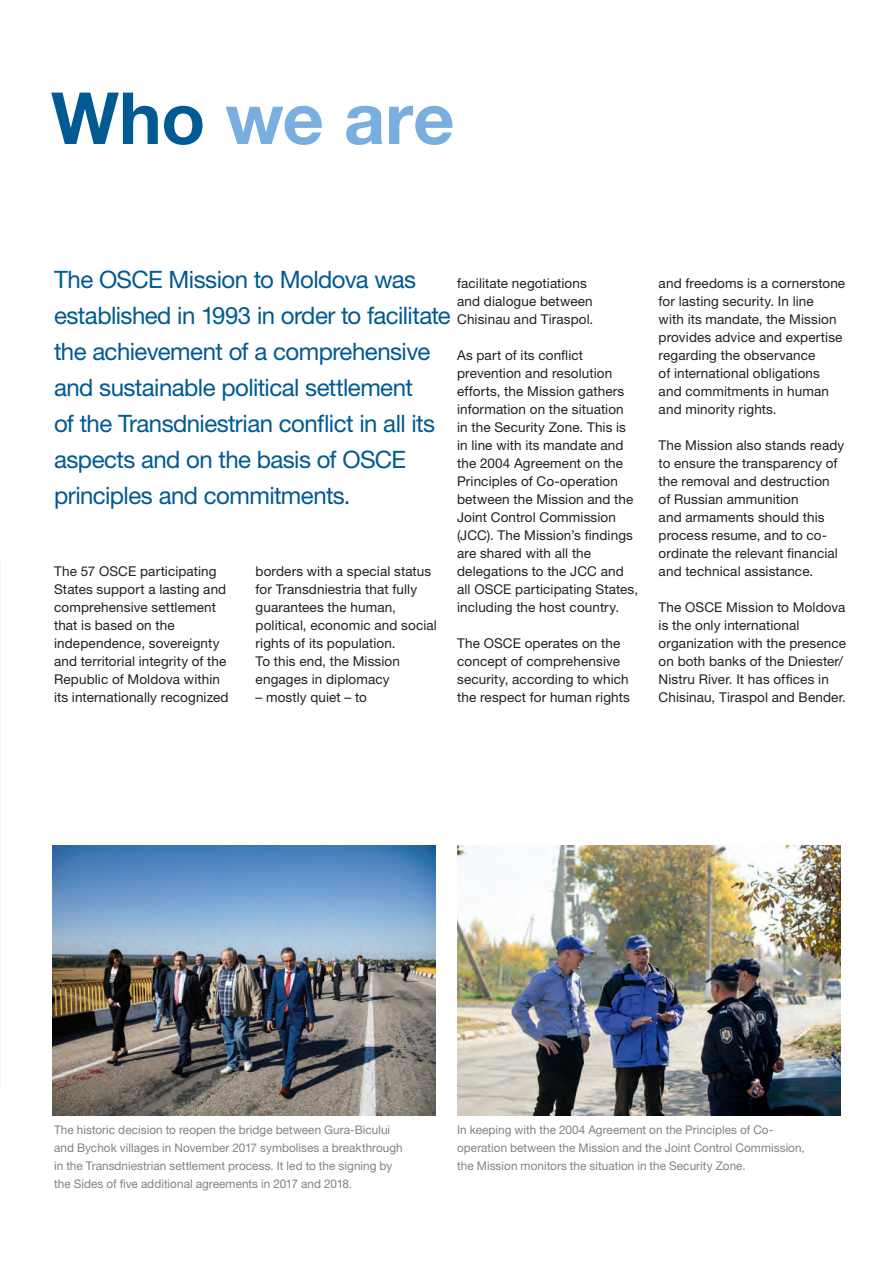
<style>
.page{position:relative;width:893px;height:1263px;background:#fff}
.page>*{position:absolute;margin:0;border:0;box-sizing:border-box;transform-origin:0 0}
.t1{font:700 72px "Helvetica Neue ROM";color:#79aede}
.t2{font:24px/36px "Helvetica Neue ROM";letter-spacing:-.02em;color:#015a92}
.t3{font:13.5px/18px "Helvetica Neue ROM";letter-spacing:.01em;color:#231f20}
.t4{font:12px/18px "Helvetica Neue ROM";letter-spacing:.005em;color:#808285}
.s1{color:#015a92}
</style>
<div class="page">
<svg style="left:0;top:562px;width:1px;height:528px"></svg>
<img style="left:457px;top:845px;width:383px;height:271px">
<img style="left:53px;top:845px;width:383px;height:271px">
<h1 class="t1" style="left:51px;top:74px;width:405px"><span class="s1">Who</span> we are</h1>
<p class="t2" style="left:54px;top:261px;width:398px">The OSCE Mission to Moldova was established in 1993 in order to facilitate the achievement of a comprehensive and sustainable political settlement<br>of the Transdniestrian conflict in all its aspects and on the basis of OSCE principles and commitments.</p>
<p class="t3" style="left:457px;top:274px;width:138px">facilitate negotiations and dialogue between<br>Chisinau and Tiraspol.</p>
<p class="t3" style="left:457px;top:346px;width:182px">As part of its conflict prevention and resolution efforts, the Mission gathers information on the situation<br>in the Security Zone. This is in line with its mandate and the 2004 Agreement on the<br>Principles of Co-operation between the Mission and the<br>Joint Control Commission (JCC). The Mission’s findings are shared with all the delegations to the JCC and all OSCE participating States, including the host country.</p>
<p class="t3" style="left:457px;top:634px;width:174px">The OSCE operates on the concept of comprehensive security, according to which the respect for human rights</p>
<p class="t3" style="left:54px;top:562px;width:176px">The 57 OSCE participating<br>States support a lasting and comprehensive settlement that is based on the independence, sovereignty and territorial integrity of the<br>Republic of Moldova within its internationally recognized</p>
<p class="t3" style="left:256px;top:562px;width:183px">borders with a special status for Transdniestria that fully guarantees the human, political, economic and social rights of its population.<br>To this end, the Mission engages in diplomacy</p>
<p class="t3" style="left:256px;top:688px;width:113px">– mostly quiet – to</p>
<p class="t3" style="left:659px;top:274px;width:188px">and freedoms is a cornerstone for lasting security. In line<br>with its mandate, the Mission provides advice and expertise regarding the observance<br>of international obligations and commitments in human and minority rights.</p>
<p class="t3" style="left:659px;top:436px;width:187px">The Mission also stands ready to ensure the transparency of the removal and destruction of Russian ammunition<br>and armaments should this process resume, and to co&shy;ordinate the relevant financial and technical assistance.</p>
<p class="t3" style="left:659px;top:598px;width:189px">The OSCE Mission to Moldova is the only international organization with the presence on both banks of the Dniester/<br>Nistru River. It has offices in<br>Chisinau, Tiraspol and Bender.</p>
<p class="t4" style="left:54px;top:1121px;width:350px">The historic decision to reopen the bridge between Gura-Bicului and Bychok villages in November 2017 symbolises a breakthrough in the Transdniestrian settlement process. It led to the signing by the Sides of five additional agreements in 2017 and 2018.</p>
<p class="t4" style="left:457px;top:1121px;width:349px">In keeping with the 2004 Agreement on the Principles of Co&shy;operation between the Mission and the Joint Control Commission, the Mission monitors the situation in the Security Zone.</p>
</div>
